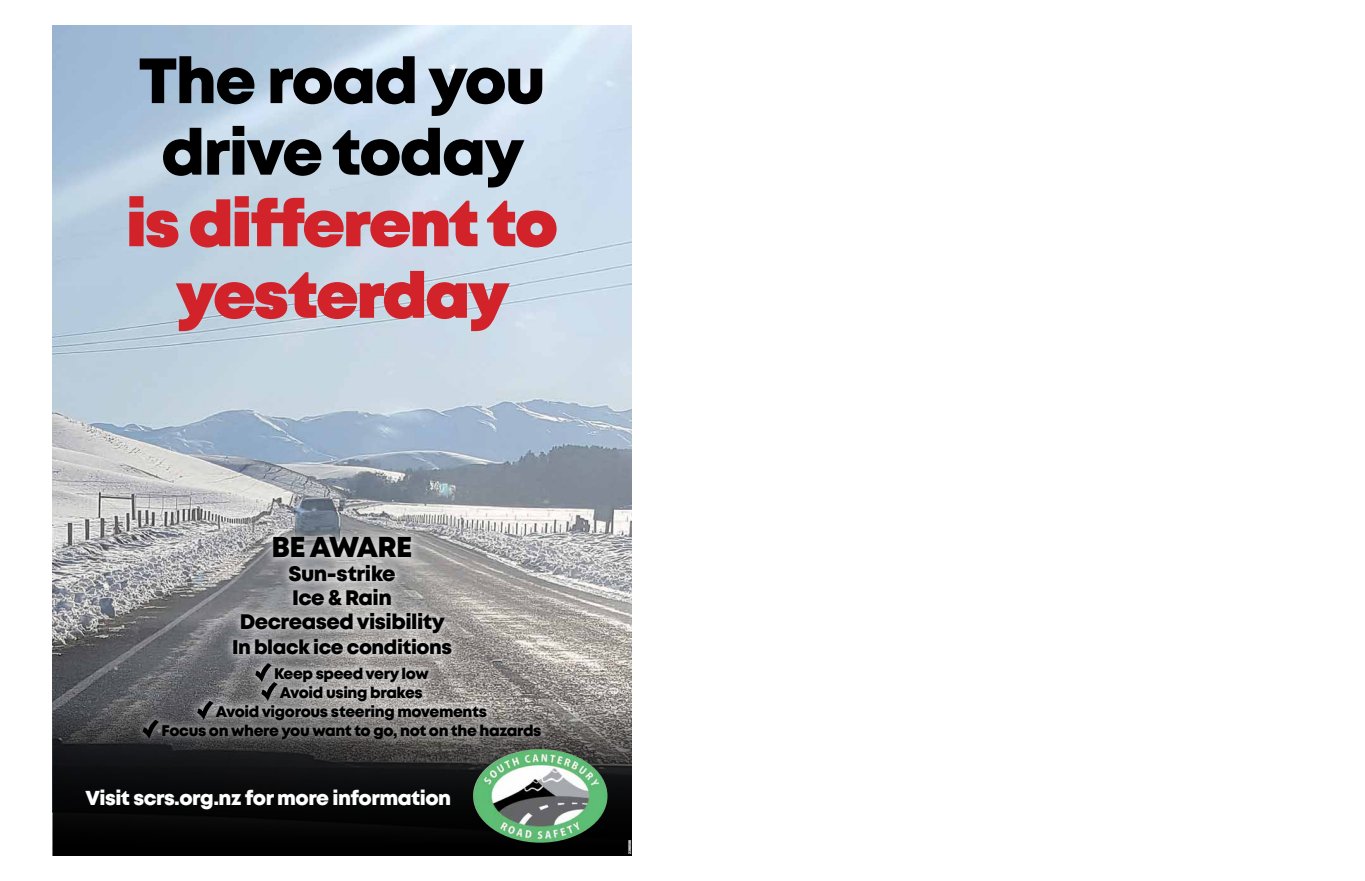
<style>
.page{position:relative;width:1365px;height:881px;background:#fff}
.page>*{position:absolute;margin:0;border:0;box-sizing:border-box;transform-origin:0 0}
.t1{font:900 63.7px/71.5px "Mont";letter-spacing:-.025em;color:#d2232a;text-align:center}
.t2{font:800 63.7px/71.5px "Mont";letter-spacing:-.025em;color:#000;text-align:center}
.t3{font:800 28.7px "Mont";letter-spacing:-.025em;color:#000}
.t4{font:800 21px/23.9px "Mont";letter-spacing:-.025em;color:#000;text-align:center}
.t5{font:800 20.21px "Mont";letter-spacing:-.025em;color:#fff}
.t6{font:800 19.78px "Mont";letter-spacing:-.025em;color:#000}
.t7{font:800 15.4px/18.9px "Mont";letter-spacing:-.025em;color:#000;text-align:center}
.t8{font:900 condensed 3.85px "Helvetica Neue LT";color:#fff}
</style>
<div class="page">
<img style="left:53px;top:25px;width:578px;height:679px">
<div style="left:231px;top:527px;width:223px;height:115px;background:#fff;opacity:.75"></div>
<div style="left:133px;top:653px;width:418px;height:95px;background:#fff;opacity:.75"></div>
<svg style="left:255px;top:664px;width:23px;height:37px"></svg>
<svg style="left:197px;top:700px;width:16px;height:4px"></svg>
<div style="left:223px;top:629px;width:238px;height:35px;background:#fff;opacity:.75"></div>
<svg style="left:53px;top:704px;width:578px;height:151px;background:#2d2d2d"></svg>
<img style="left:473px;top:749px;width:134px;height:93px">
<h1 class="t2" style="left:138px;top:46px;width:408px">The road you drive today</h1>
<h1 class="t1" style="left:126px;top:191px;width:433px">is different to yesterday</h1>
<h2 class="t3" style="left:271px;top:528px;width:142px">BE AWARE</h2>
<h3 class="t4" style="left:240px;top:562px;width:206px">Sun-strike<br>Ice &amp; Rain<br>Decreased visibility</h3>
<p class="t7" style="left:162px;top:664px;width:381px">Keep speed very low<br>Avoid using brakes<br>Avoid vigorous steering movements<br>Focus on where you want to go, not on the hazards</p>
<p class="t6" style="left:232px;top:634px;width:221px">In black ice conditions</p>
<h3 class="t5" style="left:85px;top:785px;width:367px">Visit scrs.org.nz for more information</h3>
<p class="t8" style="left:627px;top:854px;width:16px;rotate:-90deg">2398586</p>
</div>
